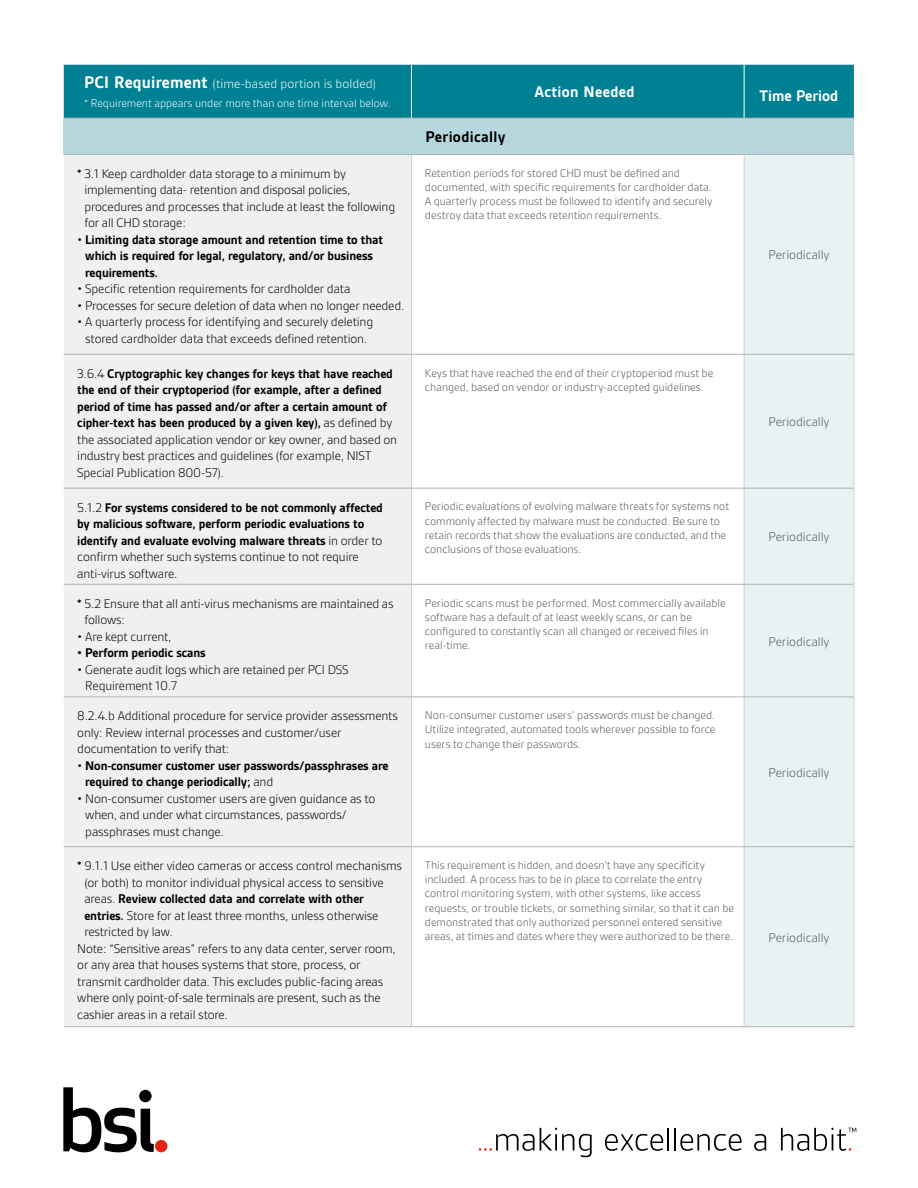
<style>
.page{position:relative;width:918px;height:1188px;background:#fff}
.page>*{position:absolute;margin:0;border:0;box-sizing:border-box;transform-origin:0 0}
.t1{font:700 16.5px "BSI Gesta";letter-spacing:.015em;color:#fff}
.t2{font:700 16.5px "BSI Gesta";letter-spacing:.02em;color:#000}
.t3{font:300 13.5px/16.5px "BSI Gesta";letter-spacing:-.01em;color:#000}
.t4{font:700 13.5px/16.5px "BSI Gesta";letter-spacing:-.01em;color:#000}
.t5{font:300 13.5px "BSI Gesta";letter-spacing:-.005em;color:#575756}
.t6{font:300 13.5px "BSI Gesta";letter-spacing:.01em;color:#fff}
.t7{font:300 12px/14.2px "BSI Gesta";color:#575756}
.t8{font:300 12px "BSI Gesta";color:#fff}
.s1{font-weight:700;font-size:18px}
.s2{font-weight:700}
.s3{font-weight:300}
</style>
<div class="page">
<svg style="left:63px;top:1087px;width:91px;height:65px"></svg>
<div style="left:155px;top:1140px;width:12px;height:12px;background:#e42313;border-radius:50%"></div>
<svg style="left:479px;top:1128px;width:113px;height:29px"></svg>
<svg style="left:605px;top:1134px;width:58px;height:17px"></svg>
<hr style="left:667px;top:1128px;width:2px;height:23px;background:#000">
<hr style="left:674px;top:1128px;width:2px;height:23px;background:#000">
<svg style="left:680px;top:1134px;width:62px;height:17px"></svg>
<svg style="left:754px;top:1134px;width:12px;height:17px"></svg>
<svg style="left:781px;top:1128px;width:75px;height:23px"></svg>
<div style="left:64px;top:65px;width:790px;height:53px;background:#008193"></div>
<div style="left:64px;top:118px;width:790px;height:36px;background:#b6d7de"></div>
<div style="left:64px;top:155px;width:347px;height:871px;background:#f0f0f0"></div>
<div style="left:745px;top:155px;width:109px;height:871px;background:#e7f2f5"></div>
<hr style="left:744px;top:155px;width:1px;height:199px;background:#d0d0d0">
<hr style="left:854px;top:155px;width:1px;height:199px;background:#d0d0d0">
<hr style="left:744px;top:355px;width:1px;height:133px;background:#d0d0d0">
<hr style="left:854px;top:354px;width:1px;height:134px;background:#d0d0d0">
<hr style="left:744px;top:489px;width:1px;height:95px;background:#d0d0d0">
<hr style="left:854px;top:488px;width:1px;height:96px;background:#d0d0d0">
<hr style="left:744px;top:585px;width:1px;height:112px;background:#d0d0d0">
<hr style="left:854px;top:584px;width:1px;height:113px;background:#d0d0d0">
<hr style="left:744px;top:697px;width:1px;height:149px;background:#d0d0d0">
<hr style="left:854px;top:697px;width:1px;height:150px;background:#d0d0d0">
<hr style="left:744px;top:847px;width:1px;height:179px;background:#d0d0d0">
<hr style="left:854px;top:847px;width:1px;height:179px;background:#d0d0d0">
<hr style="left:411px;top:155px;width:1px;height:199px;background:#d0d0d0">
<hr style="left:411px;top:355px;width:1px;height:133px;background:#d0d0d0">
<hr style="left:411px;top:489px;width:1px;height:95px;background:#d0d0d0">
<hr style="left:411px;top:585px;width:1px;height:112px;background:#d0d0d0">
<hr style="left:411px;top:697px;width:1px;height:149px;background:#d0d0d0">
<hr style="left:411px;top:847px;width:1px;height:179px;background:#d0d0d0">
<hr style="left:64px;top:118px;width:347px;height:1px;background:#b3b2b2">
<hr style="left:411px;top:118px;width:333px;height:1px;background:#b3b2b2">
<hr style="left:744px;top:118px;width:110px;height:1px;background:#b3b2b2">
<hr style="left:64px;top:154px;width:347px;height:1px;background:#b3b2b2">
<hr style="left:411px;top:154px;width:333px;height:1px;background:#b3b2b2">
<hr style="left:744px;top:154px;width:110px;height:1px;background:#b3b2b2">
<hr style="left:64px;top:354px;width:347px;height:1px;background:#b3b2b2">
<hr style="left:411px;top:354px;width:333px;height:1px;background:#b3b2b2">
<hr style="left:744px;top:354px;width:110px;height:1px;background:#b3b2b2">
<hr style="left:64px;top:488px;width:347px;height:1px;background:#b3b2b2">
<hr style="left:411px;top:488px;width:333px;height:1px;background:#b3b2b2">
<hr style="left:744px;top:488px;width:110px;height:1px;background:#b3b2b2">
<hr style="left:64px;top:584px;width:347px;height:1px;background:#b3b2b2">
<hr style="left:411px;top:584px;width:333px;height:1px;background:#b3b2b2">
<hr style="left:744px;top:584px;width:110px;height:1px;background:#b3b2b2">
<hr style="left:64px;top:697px;width:347px;height:1px;background:#b3b2b2">
<hr style="left:411px;top:697px;width:333px;height:1px;background:#b3b2b2">
<hr style="left:744px;top:697px;width:110px;height:1px;background:#b3b2b2">
<hr style="left:64px;top:846px;width:347px;height:1px;background:#b3b2b2">
<hr style="left:411px;top:846px;width:333px;height:1px;background:#b3b2b2">
<hr style="left:744px;top:846px;width:110px;height:1px;background:#b3b2b2">
<hr style="left:64px;top:1026px;width:347px;height:1px;background:#b3b2b2">
<hr style="left:411px;top:1026px;width:333px;height:1px;background:#b3b2b2">
<hr style="left:744px;top:1026px;width:110px;height:1px;background:#b3b2b2">
<hr style="left:411px;top:65px;width:1px;height:53px;background:#fff">
<hr style="left:744px;top:65px;width:1px;height:53px;background:#fff">
<p class="t6" style="left:84px;top:77px;width:294px"><span class="s1">PCI Requirement</span> (time-based portion is bolded)</p>
<p class="t8" style="left:84px;top:97px;width:308px">* Requirement appears under more than one time interval below.</p>
<p class="t3" style="left:84px;top:165px;width:312px;text-indent:-7px"><span class="s2">*</span> 3.1 Keep cardholder data storage to a minimum by implementing data- retention and disposal policies, procedures and processes that include at least the following for all CHD storage:</p>
<p class="t4" style="left:85px;top:231px;width:299px;text-indent:-8px"><span class="s3">•</span> Limiting data storage amount and retention time to that which is required for legal, regulatory, and/or business requirements.</p>
<p class="t3" style="left:77px;top:281px;width:275px">• Specific retention requirements for cardholder data</p>
<p class="t3" style="left:77px;top:297px;width:329px">• Processes for secure deletion of data when no longer needed.</p>
<p class="t3" style="left:77px;top:314px;width:297px;text-align:center">• A quarterly process for identifying and securely deleting stored cardholder data that exceeds defined retention.</p>
<p class="t2" style="left:425px;top:128px;width:82px">Periodically</p>
<p class="t1" style="left:534px;top:83px;width:102px">Action Needed</p>
<p class="t1" style="left:760px;top:86px;width:80px">Time Period</p>
<p class="t7" style="left:425px;top:166px;width:289px">Retention periods for stored CHD must be defined and documented, with specific requirements for cardholder data.<br>A quarterly process must be followed to identify and securely destroy data that exceeds retention requirements.</p>
<p class="t5" style="left:769px;top:248px;width:62px">Periodically</p>
<p class="t4" style="left:77px;top:365px;width:321px"><span class="s3">3.6.4</span> Cryptographic key changes for keys that have reached the end of their cryptoperiod (for example, after a defined period of time has passed and/or after a certain amount of cipher-text has been produced by a given key), <span class="s3">as defined by the associated application vendor or key owner, and based on industry best practices and guidelines (for example, NIST Special Publication 800-57).</span></p>
<p class="t7" style="left:425px;top:366px;width:290px">Keys that have reached the end of their cryptoperiod must be changed, based on vendor or industry-accepted guidelines.</p>
<p class="t4" style="left:77px;top:499px;width:307px"><span class="s3">5.1.2</span> For systems considered to be not commonly affected by malicious software, perform periodic evaluations to identify and evaluate evolving malware threats <span class="s3">in order to confirm whether such systems continue to not require anti-virus software.</span></p>
<p class="t7" style="left:425px;top:500px;width:306px">Periodic evaluations of evolving malware threats for systems not commonly affected by malware must be conducted. Be sure to retain records that show the evaluations are conducted, and the conclusions of those evaluations.</p>
<p class="t3" style="left:84px;top:595px;width:311px;text-indent:-7px"><span class="s2">*</span> 5.2 Ensure that all anti-virus mechanisms are maintained as follows:</p>
<p class="t3" style="left:77px;top:628px;width:96px">• Are kept current,</p>
<p class="t4" style="left:77px;top:645px;width:130px">• Perform periodic scans</p>
<p class="t3" style="left:85px;top:661px;width:265px;text-indent:-8px">• Generate audit logs which are retained per PCI DSS<br>Requirement 10.7</p>
<p class="t3" style="left:77px;top:708px;width:322px">8.2.4.b Additional procedure for service provider assessments only: Review internal processes and customer/user documentation to verify that:</p>
<p class="t4" style="left:85px;top:757px;width:305px;text-indent:-8px"><span class="s3">•</span> Non-consumer customer user passwords/passphrases are required to change periodically; <span class="s3">and</span></p>
<p class="t3" style="left:85px;top:790px;width:292px;text-indent:-8px">• Non-consumer customer users are given guidance as to when, and under what circumstances, passwords/ passphrases must change.</p>
<p class="t3" style="left:77px;top:858px;width:326px"><span class="s2">*</span> 9.1.1 Use either video cameras or access control mechanisms</p>
<p class="t3" style="left:84px;top:874px;width:301px">(or both) to monitor individual physical access to sensitive</p>
<p class="t4" style="left:84px;top:891px;width:281px"><span class="s3">areas.</span> Review collected data and correlate with other</p>
<p class="t3" style="left:84px;top:907px;width:296px"><span class="s2">entries.</span> Store for at least three months, unless otherwise</p>
<p class="t3" style="left:84px;top:924px;width:90px">restricted by law.</p>
<p class="t3" style="left:77px;top:940px;width:320px">Note: “Sensitive areas” refers to any data center, server room,</p>
<p class="t3" style="left:77px;top:957px;width:285px">or any area that houses systems that store, process, or</p>
<p class="t3" style="left:77px;top:973px;width:308px">transmit cardholder data. This excludes public-facing areas</p>
<p class="t3" style="left:77px;top:990px;width:305px">where only point-of-sale terminals are present, such as the</p>
<p class="t3" style="left:77px;top:1006px;width:152px">cashier areas in a retail store.</p>
<p class="t7" style="left:425px;top:596px;width:302px">Periodic scans must be performed. Most commercially available software has a default of at least weekly scans, or can be configured to constantly scan all changed or received files in real-time.</p>
<p class="t7" style="left:425px;top:708px;width:292px;text-align:justify">Non-consumer customer users’ passwords must be changed.<br>Utilize integrated, automated tools wherever possible to force users to change their passwords.</p>
<p class="t7" style="left:425px;top:858px;width:311px">This requirement is hidden, and doesn’t have any specificity included. A process has to be in place to correlate the entry control monitoring system, with other systems, like access requests, or trouble tickets, or something similar, so that it can be demonstrated that only authorized personnel entered sensitive areas, at times and dates where they were authorized to be there.</p>
<p class="t5" style="left:769px;top:415px;width:62px">Periodically</p>
<p class="t5" style="left:769px;top:530px;width:62px">Periodically</p>
<p class="t5" style="left:769px;top:634px;width:62px">Periodically</p>
<p class="t5" style="left:769px;top:765px;width:62px">Periodically</p>
<p class="t5" style="left:769px;top:930px;width:62px">Periodically</p>
</div>
